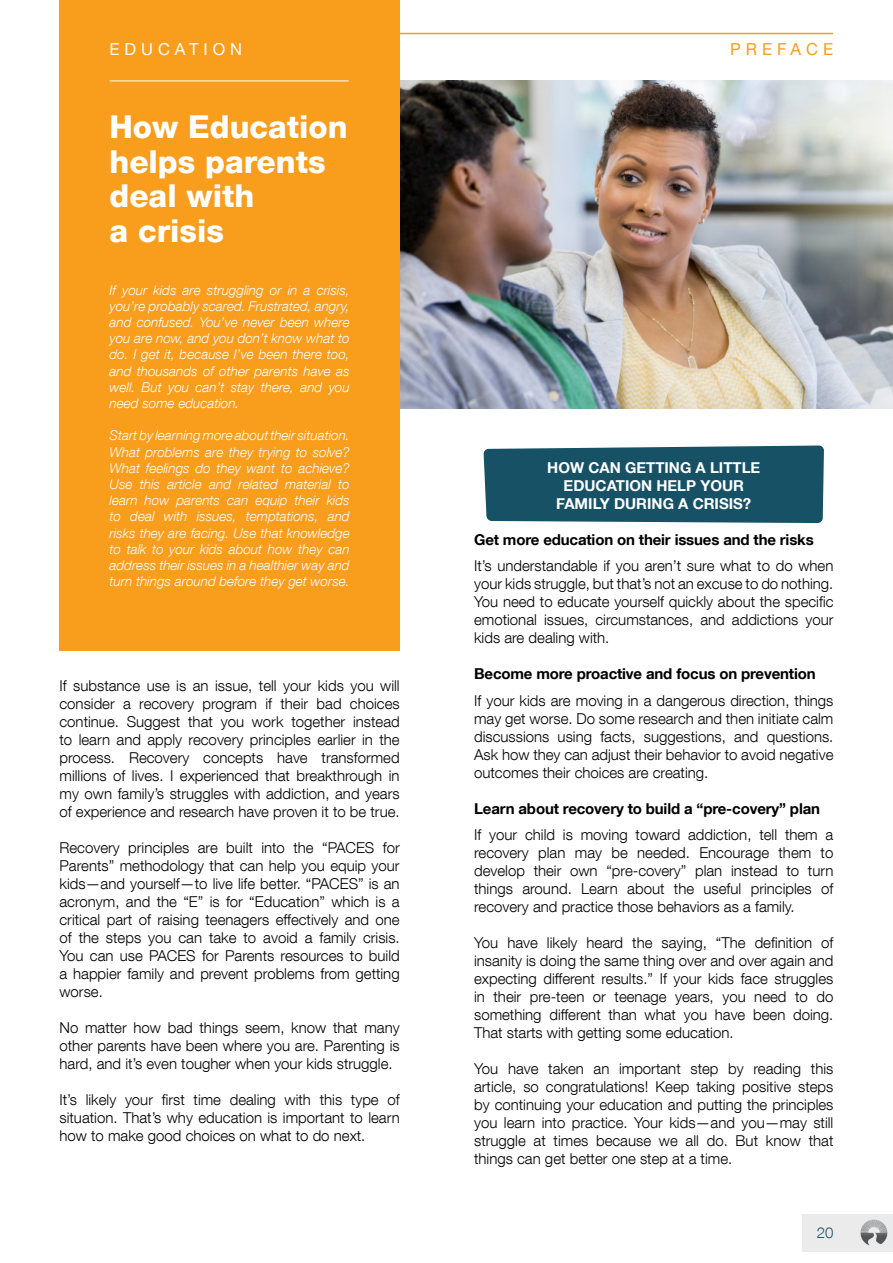
<style>
.page{position:relative;width:893px;height:1263px;background:#fff}
.page>*{position:absolute;margin:0;border:0;box-sizing:border-box;transform-origin:0 0}
.t1{font:800 31.5px/34.5px "Helvetica Neue LT Com";color:#fff}
.t2{font:16.5px "Helvetica Neue LT Com";letter-spacing:.3em;color:#fff}
.t3{font:16.5px "Helvetica Neue LT Com";letter-spacing:.3em;color:#f99d1d}
.t4{font:300 15px/18px "Helvetica Neue LT Com";color:#000;text-align:justify}
.t5{font:700 15px "Helvetica Neue LT Com";letter-spacing:-.01em;color:#000}
.t6{font:700 15px/18px "Helvetica Neue LT Com";color:#fff;text-align:center}
.t7{font:300 15px "Helvetica Neue LT Com";color:#165166}
.t8{font:italic 300 13.5px/16.2px "Helvetica Neue LT Com";color:#fff;text-align:justify}
</style>
<div class="page">
<img style="left:400px;top:81px;width:493px;height:327px">
<div style="left:60px;top:0;width:340px;height:651px;background:#f99d1d"></div>
<hr style="left:110px;top:81px;width:239px;height:1px;background:#fff">
<hr style="left:374px;top:33px;width:459px;height:1px;background:#f99d1d">
<div style="left:483px;top:445px;width:341px;height:78px;background:#165166"></div>
<div style="left:802px;top:1213px;width:91px;height:38px;background:#ebebec"></div>
<img style="left:860px;top:1219px;width:27px;height:27px">
<p class="t2" style="left:110px;top:39px;width:134px">EDUCATION</p>
<h1 class="t1" style="left:110px;top:110px;width:240px">How Education helps parents deal with<br>a crisis</h1>
<p class="t8" style="left:110px;top:281px;width:242px">If your kids are struggling or in a crisis, you’re probably scared. Frustrated, angry, and confused. You’ve never been where you are now, and you don’t know what to do. I get it, because I’ve been there too, and thousands of other parents have as well. But you can’t stay there, and you need some education.</p>
<p class="t8" style="left:110px;top:427px;width:242px">Start by learning more about their situation.<br>What problems are they trying to solve?<br>What feelings do they want to achieve?<br>Use this article and related material to learn how parents can equip their kids to deal with issues, temptations, and risks they are facing. Use that knowledge to talk to your kids about how they can address their issues in a healthier way and turn things around before they get worse.</p>
<p class="t4" style="left:60px;top:676px;width:342px">If substance use is an issue, tell your kids you will consider a recovery program if their bad choices continue. Suggest that you work together instead to learn and apply recovery principles earlier in the process. Recovery concepts have transformed millions of lives. I experienced that breakthrough in my own family’s struggles with addiction, and years of experience and research have proven it to be true.</p>
<p class="t4" style="left:60px;top:838px;width:342px">Recovery principles are built into the “PACES for Parents” methodology that can help you equip your kids—and yourself—to live life better. “PACES” is an acronym, and the “E” is for “Education” which is a critical part of raising teenagers effectively and one of the steps you can take to avoid a family crisis.<br>You can use PACES for Parents resources to build a happier family and prevent problems from getting worse.</p>
<p class="t4" style="left:60px;top:1018px;width:342px">No matter how bad things seem, know that many other parents have been where you are. Parenting is hard, and it’s even tougher when your kids struggle.</p>
<p class="t4" style="left:60px;top:1090px;width:342px">It’s likely your first time dealing with this type of situation. That’s why education is important to learn how to make good choices on what to do next.</p>
<p class="t3" style="left:730px;top:39px;width:105px">PREFACE</p>
<p class="t6" style="left:547px;top:458px;width:215px">HOW CAN GETTING A LITTLE<br>EDUCATION HELP YOUR<br>FAMILY DURING A CRISIS?</p>
<p class="t5" style="left:474px;top:530px;width:341px">Get more education on their issues and the risks</p>
<p class="t4" style="left:474px;top:557px;width:361px">It’s understandable if you aren’t sure what to do when your kids struggle, but that’s not an excuse to do nothing.<br>You need to educate yourself quickly about the specific emotional issues, circumstances, and addictions your kids are dealing with.</p>
<p class="t5" style="left:474px;top:664px;width:343px">Become more proactive and focus on prevention</p>
<p class="t4" style="left:474px;top:691px;width:361px">If your kids are moving in a dangerous direction, things may get worse. Do some research and then initiate calm discussions using facts, suggestions, and questions.<br>Ask how they can adjust their behavior to avoid negative outcomes their choices are creating.</p>
<p class="t5" style="left:474px;top:799px;width:347px">Learn about recovery to build a “pre-covery” plan</p>
<p class="t4" style="left:474px;top:826px;width:361px">If your child is moving toward addiction, tell them a recovery plan may be needed. Encourage them to develop their own “pre-covery” plan instead to turn things around. Learn about the useful principles of recovery and practice those behaviors as a family.</p>
<p class="t4" style="left:474px;top:934px;width:361px">You have likely heard the saying, “The definition of insanity is doing the same thing over and over again and expecting different results.” If your kids face struggles in their pre-teen or teenage years, you need to do something different than what you have been doing.<br>That starts with getting some education.</p>
<p class="t4" style="left:474px;top:1060px;width:361px">You have taken an important step by reading this article, so congratulations! Keep taking positive steps by continuing your education and putting the principles you learn into practice. Your kids—and you—may still struggle at times because we all do. But know that things can get better one step at a time.</p>
<p class="t7" style="left:817px;top:1223px;width:18px">20</p>
</div>
